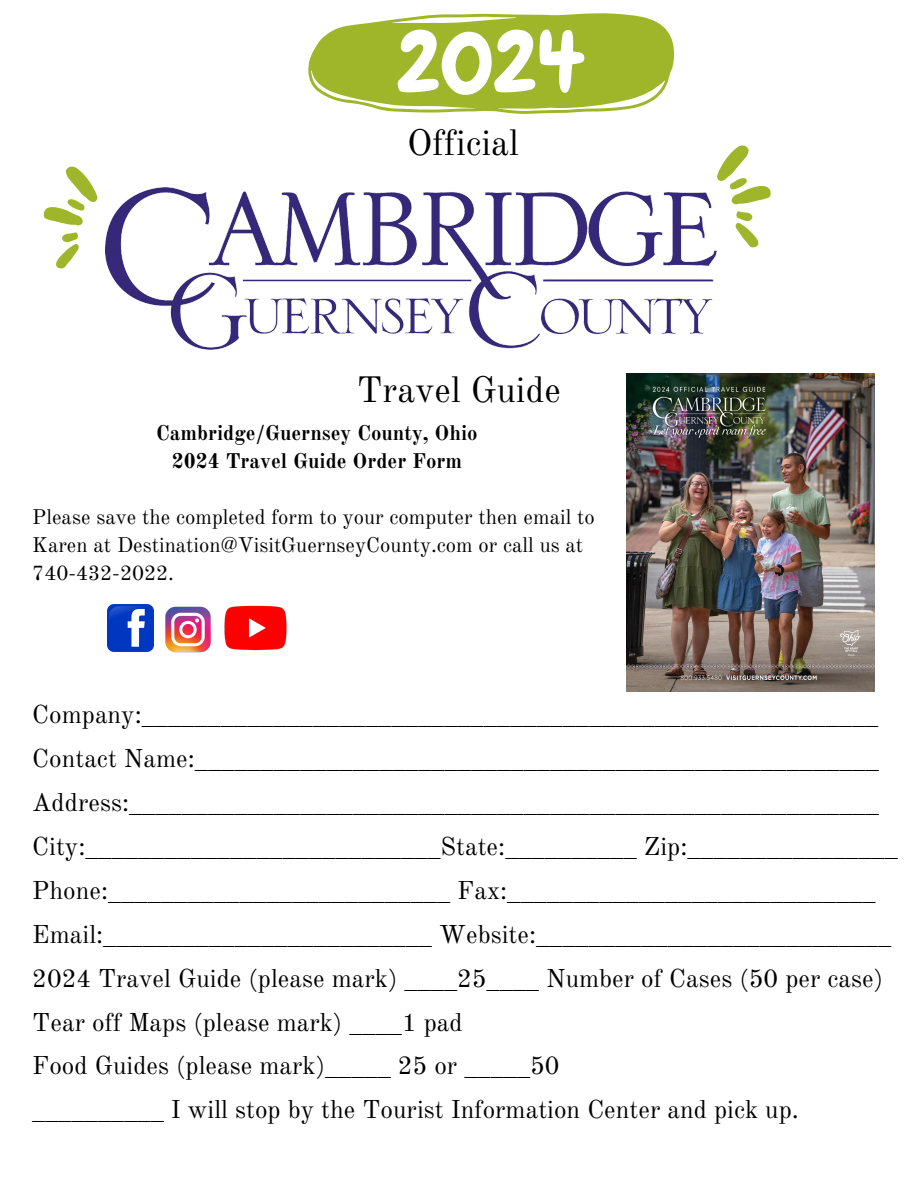
<style>
.page{position:relative;width:918px;height:1188px;background:#fff}
.page>*{position:absolute;margin:0;border:0;box-sizing:border-box;transform-origin:0 0}
.t1{font:85.95px "Chewy";color:#fff}
.t2{font:36px "Old Standard";color:#000}
.t3{font:25.35px/43.8px "Old Standard";color:#000}
.t4{font:20.85px/28.2px "Old Standard";color:#000}
.t5{font:700 20.85px "Old Standard";color:#000}
</style>
<div class="page">
<svg style="left:308px;top:13px;width:366px;height:101px;background:#aec24d"></svg>
<img style="left:626px;top:373px;width:249px;height:318px">
<svg style="left:43px;top:166px;width:54px;height:103px"></svg>
<img style="left:105px;top:187px;width:612px;height:191px">
<svg style="left:717px;top:145px;width:54px;height:102px"></svg>
<img style="left:165px;top:606px;width:46px;height:47px">
<img style="left:107px;top:604px;width:47px;height:48px">
<img style="left:224px;top:605px;width:63px;height:46px">
<p class="t1" style="left:397px;top:8px;width:187px">2024</p>
<p class="t2" style="left:407px;top:121px;width:113px">Official</p>
<p class="t2" style="left:357px;top:367px;width:206px">Travel Guide</p>
<p class="t5" style="left:156px;top:420px;width:323px">Cambridge/Guernsey County, Ohio</p>
<p class="t5" style="left:172px;top:448px;width:292px">2024 Travel Guide Order Form</p>
<p class="t4" style="left:32px;top:503px;width:564px">Please save the completed form to your computer then email to<br>Karen at Destination@VisitGuernseyCounty.com or call us at<br>740-432-2022.</p>
<p class="t3" style="left:32px;top:693px;width:848px">Company:________________________________________________________</p>
<p class="t3" style="left:32px;top:737px;width:867px">Contact Name:____________________________________________________ Address:_________________________________________________________ City:___________________________State:__________ Zip:________________ Phone:__________________________ Fax:____________________________ Email:_________________________ Website:___________________________</p>
<p class="t3" style="left:32px;top:957px;width:852px">2024 Travel Guide (please mark) ____25____ Number of Cases (50 per case)</p>
<p class="t3" style="left:32px;top:1000px;width:432px">Tear off Maps (please mark) ____1 pad</p>
<p class="t3" style="left:32px;top:1044px;width:529px">Food Guides (please mark)_____ 25 or _____50</p>
<p class="t3" style="left:32px;top:1088px;width:768px">__________ I will stop by the Tourist Information Center and pick up.</p>
</div>
